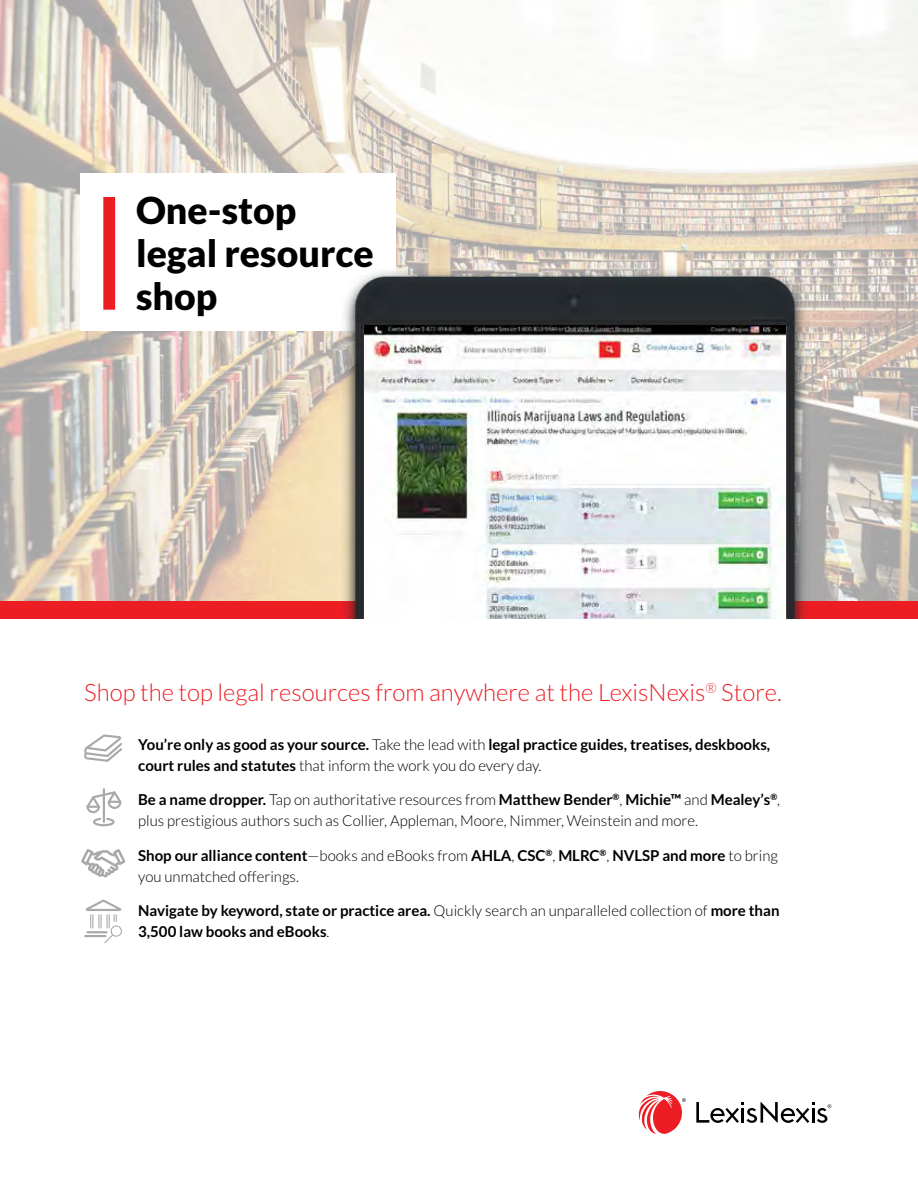
<style>
.page{position:relative;width:918px;height:1188px;background:#fff}
.page>*{position:absolute;margin:0;border:0;box-sizing:border-box;transform-origin:0 0}
.t1{font:900 37.35px/43px "Lato";color:#000}
.t2{font:300 24px "Lato";color:#ed1d24}
.t3{font:300 15px/21px "Lato";color:#000}
.t4{font:700 15px/21px "Lato";color:#000}
.s1{font-weight:300}
.s2{font-weight:700}
</style>
<div class="page">
<img style="left:0;top:0;width:918px;height:602px">
<div style="left:0;top:602px;width:918px;height:17px;background:#ed1d24"></div>
<div style="left:80px;top:173px;width:316px;height:158px;background:#fff"></div>
<div style="left:103px;top:197px;width:12px;height:113px;background:#ed1d24"></div>
<img style="left:340px;top:267px;width:470px;height:352px">
<svg style="left:84px;top:734px;width:38px;height:28px"></svg>
<svg style="left:86px;top:788px;width:35px;height:38px"></svg>
<svg style="left:81px;top:849px;width:45px;height:28px"></svg>
<svg style="left:84px;top:900px;width:38px;height:43px"></svg>
<img style="left:365px;top:326px;width:420px;height:292px">
<svg style="left:696px;top:1102px;width:135px;height:21px"></svg>
<svg style="left:638px;top:1091px;width:48px;height:43px"></svg>
<h1 class="t1" style="left:136px;top:188px;width:239px">One-stop legal resource shop</h1>
<h2 class="t2" style="left:84px;top:680px;width:699px">Shop the top legal resources from anywhere at the LexisNexis<sup>®</sup> Store.</h2>
<p class="t4" style="left:138px;top:734px;width:634px">You’re only as good as your source. <span class="s1">Take the lead with</span> legal practice guides, treatises, deskbooks, court rules and statutes <span class="s1">that inform the work you do every day.</span></p>
<p class="t3" style="left:138px;top:789px;width:644px"><span class="s2">Be a name dropper.</span> Tap on authoritative resources from <span class="s2">Matthew Bender</span><sup>®</sup>, <span class="s2">Michie™</span> and <span class="s2">Mealey’s</span><sup>®</sup>, plus prestigious authors such as Collier, Appleman, Moore, Nimmer, Weinstein and more.</p>
<p class="t3" style="left:138px;top:845px;width:641px"><span class="s2">Shop our alliance content</span>—books and eBooks from <span class="s2">AHLA</span>, <span class="s2">CSC</span><sup>®</sup>, <span class="s2">MLRC</span><sup>®</sup>, <span class="s2">NVLSP and more</span> to bring you unmatched offerings.</p>
<p class="t4" style="left:138px;top:900px;width:643px">Navigate by keyword, state or practice area. <span class="s1">Quickly search an unparalleled collection of</span> more than<br>3,500 law books and eBooks<span class="s1">.</span></p>
</div>
